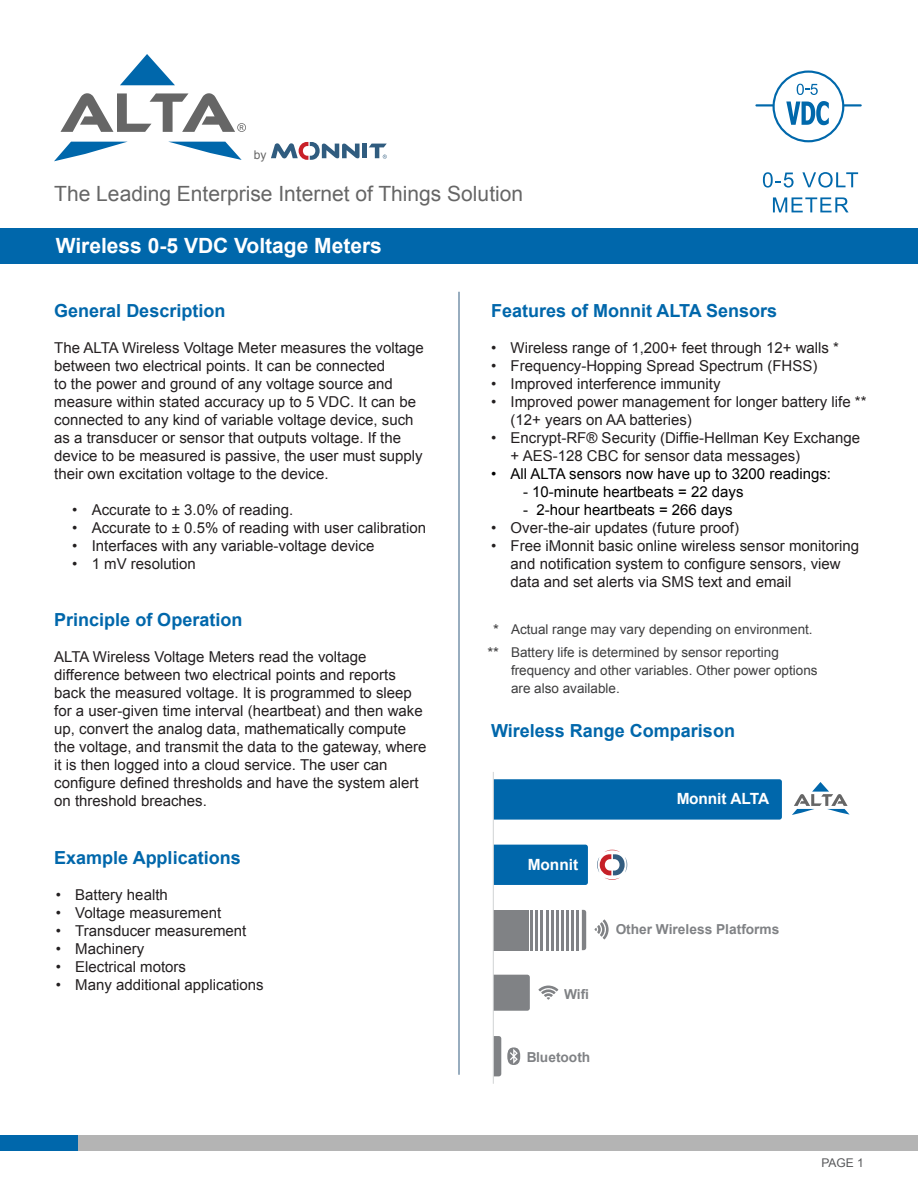
<style>
.page{position:relative;width:918px;height:1188px;background:#fff}
.page>*{position:absolute;margin:0;border:0;box-sizing:border-box;transform-origin:0 0}
.t1{font:700 21.45px "Arial";color:#0067ab}
.t2{font:21px "Arial";color:#666}
.t3{font:700 21px "Arial";color:#fff}
.t4{font:700 18px "Arial";color:#0067ab}
.t5{font:700 15.45px "Arial";color:#fff}
.t6{font:15px/18px "Arial";color:#231f20}
.t7{font:15px "Arial";color:#000}
.t8{font:15px "Arial";color:#3e3e3f}
.t9{font:700 13.8px "Arial";color:#808285}
.t10{font:13.5px/18px "Arial";color:#3e3e3f}
.t11{font:12px "Arial";color:#57585a}
.t12{font:12px "Arial";color:#666}
</style>
<div class="page">
<div style="left:0;top:228px;width:918px;height:35px;background:#0067ab"></div>
<div style="left:0;top:1135px;width:918px;height:16px;background:#b4b4b4"></div>
<div style="left:0;top:1135px;width:78px;height:16px;background:#0067ab"></div>
<hr style="left:459px;top:292px;width:1px;height:783px;background:#335d80">
<svg style="left:120px;top:54px;width:55px;height:31px"></svg>
<svg style="left:54px;top:142px;width:72px;height:19px"></svg>
<svg style="left:170px;top:142px;width:72px;height:18px"></svg>
<svg style="left:60px;top:93px;width:186px;height:39px"></svg>
<div style="left:362px;top:144px;width:5px;height:14px;background:#305c7f"></div>
<svg style="left:271px;top:142px;width:89px;height:18px"></svg>
<svg style="left:369px;top:144px;width:18px;height:15px"></svg>
<svg style="left:763px;top:172px;width:31px;height:16px"></svg>
<svg style="left:802px;top:172px;width:56px;height:16px"></svg>
<svg style="left:773px;top:197px;width:76px;height:15px"></svg>
<svg style="left:755px;top:71px;width:107px;height:71px"></svg>
<div style="left:494px;top:779px;width:288px;height:41px;background:#0067ab"></div>
<div style="left:494px;top:845px;width:94px;height:40px;background:#0067ab"></div>
<svg style="left:582px;top:910px;width:4px;height:40px"></svg>
<svg style="left:494px;top:975px;width:64px;height:101px"></svg>
<svg style="left:597px;top:850px;width:30px;height:30px"></svg>
<svg style="left:594px;top:919px;width:15px;height:20px"></svg>
<div style="left:493px;top:910px;width:36px;height:40px;background:#808285"></div>
<hr style="left:530px;top:910px;width:3px;height:40px;background:#808285">
<hr style="left:536px;top:910px;width:2px;height:40px;background:#808285">
<hr style="left:541px;top:910px;width:2px;height:40px;background:#808285">
<hr style="left:546px;top:910px;width:2px;height:40px;background:#808285">
<hr style="left:551px;top:910px;width:2px;height:40px;background:#808285">
<hr style="left:556px;top:910px;width:3px;height:40px;background:#808285">
<hr style="left:561px;top:910px;width:3px;height:40px;background:#808285">
<hr style="left:566px;top:910px;width:3px;height:40px;background:#808285">
<hr style="left:572px;top:910px;width:2px;height:40px;background:#808285">
<hr style="left:577px;top:910px;width:2px;height:40px;background:#808285">
<svg style="left:792px;top:782px;width:58px;height:33px"></svg>
<hr style="left:493px;top:772px;width:1px;height:311px;background:#d1d3d4">
<p class="t12" style="left:254px;top:147px;width:14px">by</p>
<p class="t2" style="left:54px;top:180px;width:470px">The Leading Enterprise Internet of Things Solution</p>
<p class="t3" style="left:56px;top:232px;width:328px">Wireless 0-5 VDC Voltage Meters</p>
<p class="t4" style="left:54px;top:298px;width:173px">General Description</p>
<p class="t6" style="left:54px;top:338px;width:371px">The ALTA Wireless Voltage Meter measures the voltage between two electrical points. It can be connected<br>to the power and ground of any voltage source and measure within stated accuracy up to 5 VDC. It can be connected to any kind of variable voltage device, such as a transducer or sensor that outputs voltage. If the device to be measured is passive, the user must supply their own excitation voltage to the device.</p>
<p class="t6" style="left:72px;top:500px;width:223px">• Accurate to ± 3.0% of reading.</p>
<p class="t6" style="left:72px;top:518px;width:355px">• Accurate to ± 0.5% of reading with user calibration</p>
<p class="t6" style="left:72px;top:536px;width:304px">• Interfaces with any variable-voltage device</p>
<p class="t6" style="left:72px;top:554px;width:125px">• 1 mV resolution</p>
<p class="t4" style="left:54px;top:608px;width:190px">Principle of Operation</p>
<p class="t6" style="left:54px;top:648px;width:374px">ALTA Wireless Voltage Meters read the voltage difference between two electrical points and reports back the measured voltage. It is programmed to sleep for a user-given time interval (heartbeat) and then wake up, convert the analog data, mathematically compute the voltage, and transmit the data to the gateway, where it is then logged into a cloud service. The user can configure defined thresholds and have the system alert on threshold breaches.</p>
<p class="t4" style="left:54px;top:845px;width:188px">Example Applications</p>
<p class="t6" style="left:56px;top:886px;width:114px">• Battery health</p>
<p class="t6" style="left:56px;top:904px;width:167px">• Voltage measurement</p>
<p class="t6" style="left:56px;top:922px;width:192px">• Transducer measurement</p>
<p class="t6" style="left:56px;top:940px;width:90px">• Machinery</p>
<p class="t6" style="left:56px;top:958px;width:132px">• Electrical motors</p>
<p class="t6" style="left:56px;top:976px;width:209px">• Many additional applications</p>
<p class="t4" style="left:491px;top:298px;width:288px">Features of Monnit ALTA Sensors</p>
<p class="t6" style="left:491px;top:338px;width:349px">• Wireless range of 1,200+ feet through 12+ walls *</p>
<p class="t6" style="left:491px;top:356px;width:328px">• Frequency-Hopping Spread Spectrum (FHSS)</p>
<p class="t6" style="left:491px;top:374px;width:231px">• Improved interference immunity</p>
<p class="t6" style="left:511px;top:392px;width:357px;text-indent:-20px">• Improved power management for longer battery life ** (12+ years on AA batteries)</p>
<p class="t6" style="left:511px;top:428px;width:351px;text-indent:-20px">• Encrypt-RF® Security (Diffie-Hellman Key Exchange + AES-128 CBC for sensor data messages)</p>
<p class="t7" style="left:491px;top:463px;width:341px">• All ALTA sensors now have up to 3200 readings:</p>
<p class="t7" style="left:523px;top:481px;width:222px">- 10-minute heartbeats = 22 days</p>
<p class="t7" style="left:523px;top:499px;width:211px">- 2-hour heartbeats = 266 days</p>
<p class="t6" style="left:491px;top:518px;width:249px">• Over-the-air updates (future proof)</p>
<p class="t6" style="left:511px;top:536px;width:350px;text-indent:-20px">• Free iMonnit basic online wireless sensor monitoring and notification system to configure sensors, view data and set alerts via SMS text and email</p>
<p class="t8" style="left:493px;top:620px;width:7px">*</p>
<p class="t10" style="left:511px;top:620px;width:303px">Actual range may vary depending on environment.</p>
<p class="t8" style="left:487px;top:643px;width:13px">**</p>
<p class="t10" style="left:511px;top:643px;width:308px">Battery life is determined by sensor reporting frequency and other variables. Other power options are also available.</p>
<p class="t4" style="left:491px;top:719px;width:245px">Wireless Range Comparison</p>
<h1 class="t1" style="left:493px;top:726px;width:292px">Wireless Range Comparison</h1>
<p class="t5" style="left:528px;top:854px;width:52px">Monnit</p>
<p class="t9" style="left:564px;top:985px;width:27px">Wifi</p>
<p class="t9" style="left:526px;top:1047px;width:66px">Bluetooth</p>
<p class="t5" style="left:676px;top:788px;width:95px">Monnit ALTA</p>
<p class="t9" style="left:616px;top:919px;width:165px">Other Wireless Platforms</p>
<p class="t11" style="left:822px;top:1155px;width:44px">PAGE 1</p>
</div>
